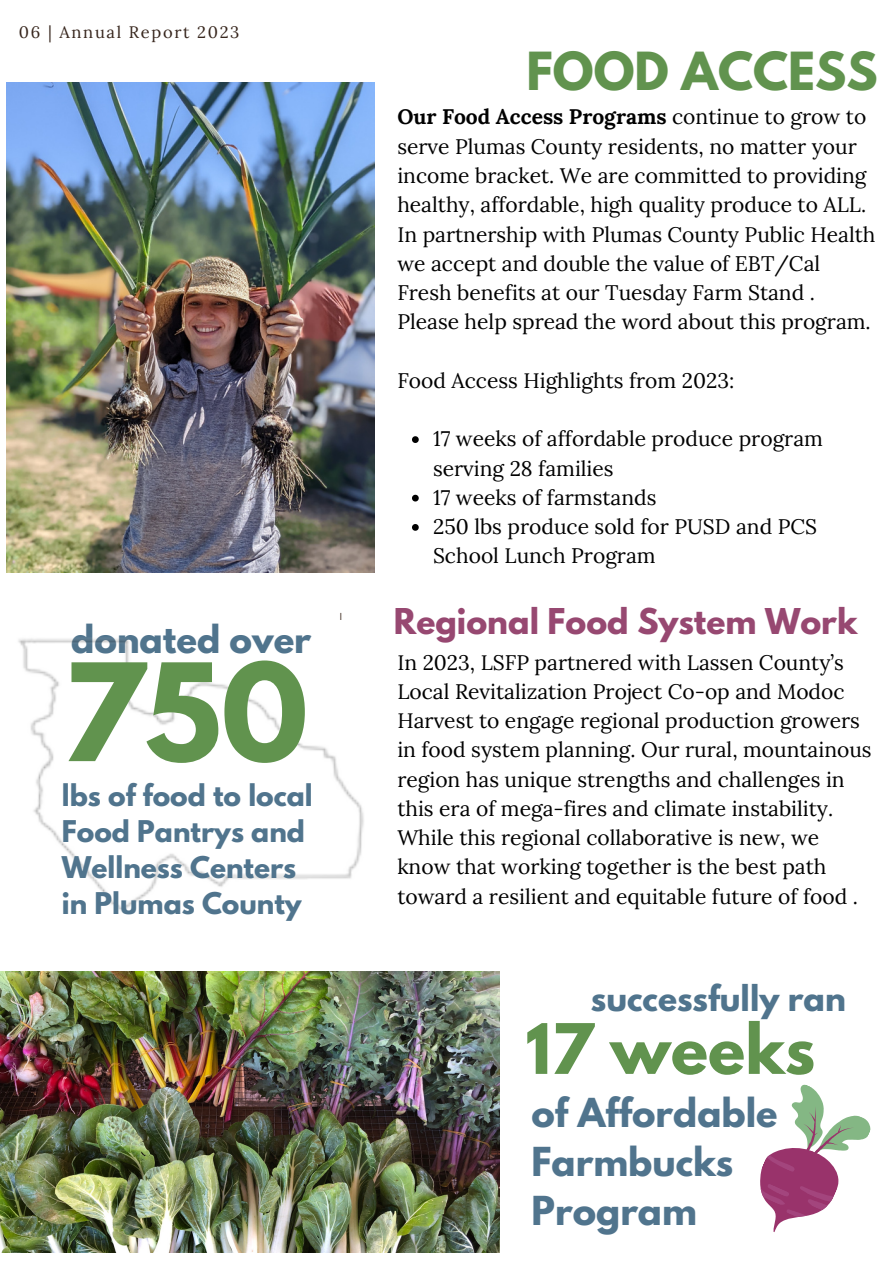
<style>
.page{position:relative;width:894px;height:1264px;background:#fff}
.page>*{position:absolute;margin:0;border:0;box-sizing:border-box;transform-origin:0 0}
.t1{font:700 119.7px "League Spartan";color:#61934e}
.t2{font:700 61.5px "League Spartan";color:#61934e}
.t3{font:700 46.5px "League Spartan";color:#61934e}
.t4{font:700 35.4px/49.2px "League Spartan";color:#50748d}
.t5{font:700 34.05px "League Spartan";color:#50748d}
.t6{font:700 31.5px "League Spartan";color:#974871}
.t7{font:700 31.5px "League Spartan";color:#50748d}
.t8{font:700 26.55px/36px "League Spartan";color:#50748d}
.t9{font:21px/29.2px "Lora";color:#000}
.t10{font:16.5px "Lora";letter-spacing:.095em;color:#37261d}
.t11{font:9.9px "Arimo";color:#4e3c32}
.s1{font-weight:700}
</style>
<div class="page">
<img style="left:6px;top:82px;width:368px;height:490px">
<img style="left:0;top:971px;width:500px;height:281px">
<img style="left:18px;top:638px;width:346px;height:273px">
<svg style="left:760px;top:1084px;width:111px;height:148px"></svg>
<svg style="left:412px;top:436px;width:6px;height:7px"></svg>
<svg style="left:412px;top:495px;width:6px;height:6px"></svg>
<svg style="left:412px;top:524px;width:6px;height:7px"></svg>
<p class="t10" style="left:19px;top:21px;width:222px">06 | Annual Report 2023</p>
<p class="t5" style="left:71px;top:622px;width:241px">donated over</p>
<p class="t1" style="left:62px;top:653px;width:248px">750</p>
<p class="t8" style="left:62px;top:780px;width:252px">lbs of food to local<br>Food Pantrys and<br>Wellness Centers in Plumas County</p>
<p class="t11" style="left:340px;top:611px;width:4px">l</p>
<p class="t3" style="left:526px;top:48px;width:352px">FOOD ACCESS</p>
<h4 class="t9" style="left:397px;top:102px;width:479px"><span class="s1">Our Food Access Programs</span> continue to grow to serve Plumas County residents, no matter your income bracket. We are committed to providing healthy, affordable, high quality produce to ALL.<br>In partnership with Plumas County Public Health we accept and double the value of EBT/Cal Fresh benefits at our Tuesday Farm Stand .<br>Please help spread the word about this program.</h4>
<h6 class="t9" style="left:397px;top:365px;width:338px">Food Access Highlights from 2023:</h6>
<p class="t9" style="left:433px;top:424px;width:391px">17 weeks of affordable produce program serving 28 families</p>
<p class="t9" style="left:433px;top:482px;width:225px">17 weeks of farmstands</p>
<h5 class="t9" style="left:433px;top:512px;width:385px">250 lbs produce sold for PUSD and PCS<br>School Lunch Program</h5>
<p class="t6" style="left:394px;top:605px;width:465px">Regional Food System Work</p>
<h2 class="t9" style="left:397px;top:647px;width:475px">In 2023, LSFP partnered with Lassen County’s Local Revitalization Project Co-op and Modoc Harvest to engage regional production growers in food system planning. Our rural, mountainous region has unique strengths and challenges in this era of mega-fires and climate instability.<br>While this regional collaborative is new, we know that working together is the best path toward a resilient and equitable future of food .</h2>
<h5 class="t7" style="left:590px;top:982px;width:256px">successfully ran</h5>
<p class="t2" style="left:525px;top:1018px;width:291px">17 weeks</p>
<p class="t4" style="left:531px;top:1092px;width:247px">of Affordable<br>Farmbucks<br>Program</p>
</div>
